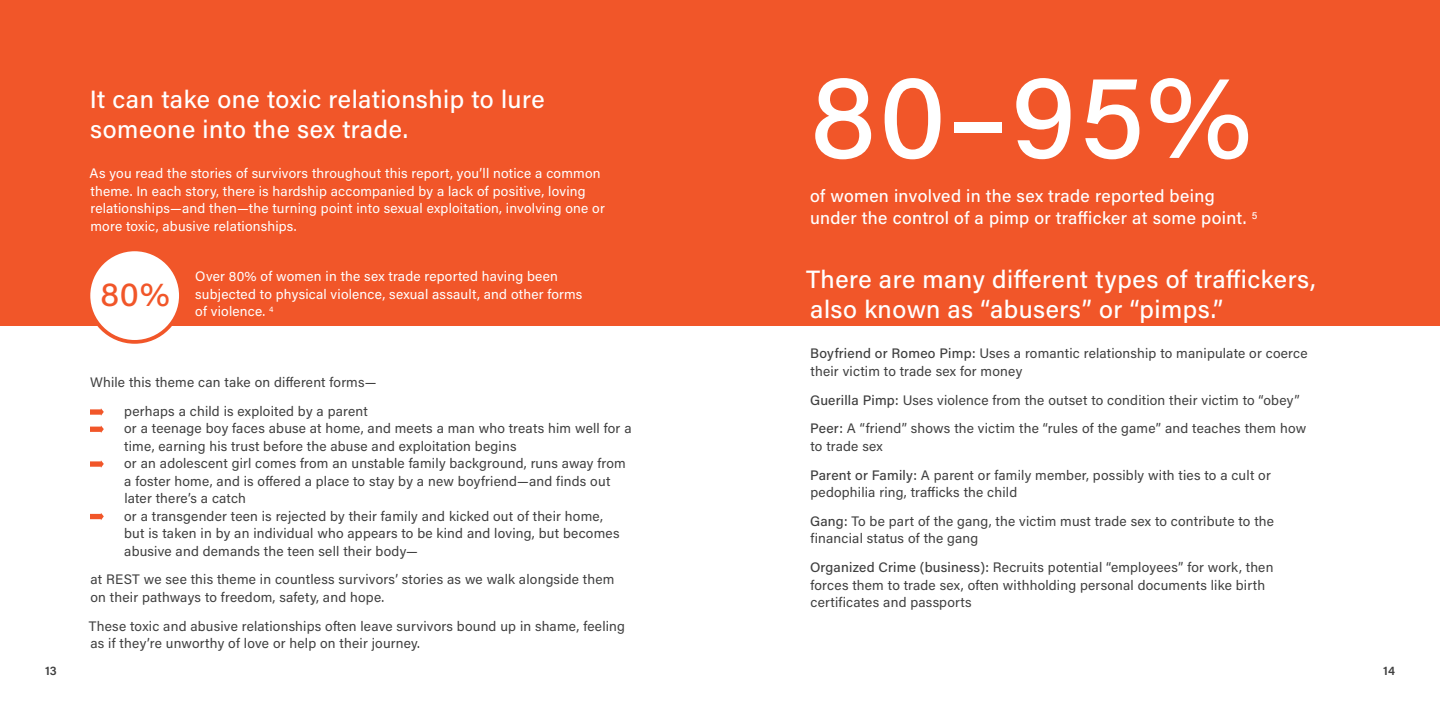
<style>
.page{position:relative;width:1440px;height:720px;background:#fff}
.page>*{position:absolute;margin:0;border:0;box-sizing:border-box;transform-origin:0 0}
.t1{font:500 119.25px "Acumin Pro";color:#fff}
.t2{font:500 33.75px "Acumin Pro";color:#f15629}
.t3{font:500 25px/30px "Acumin Pro";letter-spacing:.02em;color:#fff}
.t4{font:500 17.5px/22.5px "Acumin Pro";letter-spacing:.02em;color:#fff}
.t5{font:13.75px/17.5px "Acumin Pro";letter-spacing:.015em;color:#404040}
.t6{font:13.75px/17.5px "Acumin Pro";letter-spacing:.015em;color:#fff}
.t7{font:600 12.5px "Acumin Pro";color:#404040}
.s1{font-weight:500}
</style>
<div class="page">
<div style="left:0;top:0;width:1440px;height:326px;background:#f15629"></div>
<div style="left:88px;top:249px;width:93px;height:93px;background:#fff;border-radius:50%"></div>
<div style="left:87px;top:248px;width:96px;height:96px;border:4px solid #f15629;border-radius:50%"></div>
<svg style="left:90px;top:408px;width:14px;height:8px"></svg>
<svg style="left:90px;top:425px;width:14px;height:8px"></svg>
<svg style="left:90px;top:460px;width:14px;height:8px"></svg>
<svg style="left:90px;top:513px;width:14px;height:7px"></svg>
<h3 class="t3" style="left:90px;top:84px;width:456px">It can take one toxic relationship to lure someone into the sex trade.</h3>
<p class="t6" style="left:90px;top:164px;width:517px">As you read the stories of survivors throughout this report, you’ll notice a common theme. In each story, there is hardship accompanied by a lack of positive, loving relationships—and then—the turning point into sexual exploitation, involving one or more toxic, abusive relationships.</p>
<h2 class="t2" style="left:100px;top:271px;width:71px">80%</h2>
<p class="t6" style="left:195px;top:267px;width:389px">Over 80% of women in the sex trade reported having been subjected to physical violence, sexual assault, and other forms of violence. <sup>4</sup></p>
<p class="t5" style="left:124px;top:367px;width:254px;line-height:28.8px;text-indent:-34px">While this theme can take on different forms— perhaps a child is exploited by a parent</p>
<p class="t5" style="left:124px;top:419px;width:509px">or a teenage boy faces abuse at home, and meets a man who treats him well for a time, earning his trust before the abuse and exploitation begins<br>or an adolescent girl comes from an unstable family background, runs away from a foster home, and is offered a place to stay by a new boyfriend—and finds out later there’s a catch<br>or a transgender teen is rejected by their family and kicked out of their home,<br>but is taken in by an individual who appears to be kind and loving, but becomes abusive and demands the teen sell their body—</p>
<p class="t5" style="left:90px;top:570px;width:526px">at REST we see this theme in countless survivors’ stories as we walk alongside them on their pathways to freedom, safety, and hope.</p>
<p class="t5" style="left:89px;top:616px;width:538px">These toxic and abusive relationships often leave survivors bound up in shame, feeling as if they’re unworthy of love or help on their journey.</p>
<h1 class="t1" style="left:810px;top:33px;width:443px">80–95%</h1>
<p class="t4" style="left:810px;top:184px;width:449px">of women involved in the sex trade reported being under the control of a pimp or trafficker at some point. <sup>5</sup></p>
<h3 class="t3" style="left:806px;top:264px;width:511px">There are many different types of traffickers, also known as “abusers” or “pimps.”</h3>
<p class="t5" style="left:810px;top:344px;width:499px"><span class="s1">Boyfriend or Romeo Pimp:</span> Uses a romantic relationship to manipulate or coerce their victim to trade sex for money</p>
<p class="t5" style="left:810px;top:385px;width:498px;line-height:28.8px"><span class="s1">Guerilla Pimp:</span> Uses violence from the outset to condition their victim to “obey”<br><span class="s1">Peer:</span> A “friend” shows the victim the “rules of the game” and teaches them how</p>
<p class="t5" style="left:810px;top:431px;width:462px;line-height:28.8px">to trade sex<br><span class="s1">Parent or Family:</span> A parent or family member, possibly with ties to a cult or</p>
<p class="t5" style="left:810px;top:477px;width:465px;line-height:28.8px">pedophilia ring, trafficks the child<br><span class="s1">Gang:</span> To be part of the gang, the victim must trade sex to contribute to the</p>
<p class="t5" style="left:810px;top:524px;width:465px;line-height:28.8px">financial status of the gang<br><span class="s1">Organized Crime (business):</span> Recruits potential “employees” for work, then</p>
<p class="t5" style="left:810px;top:576px;width:456px">forces them to trade sex, often withholding personal documents like birth certificates and passports</p>
<p class="t7" style="left:45px;top:662px;width:13px">13</p>
<p class="t7" style="left:1383px;top:662px;width:13px">14</p>
</div>
